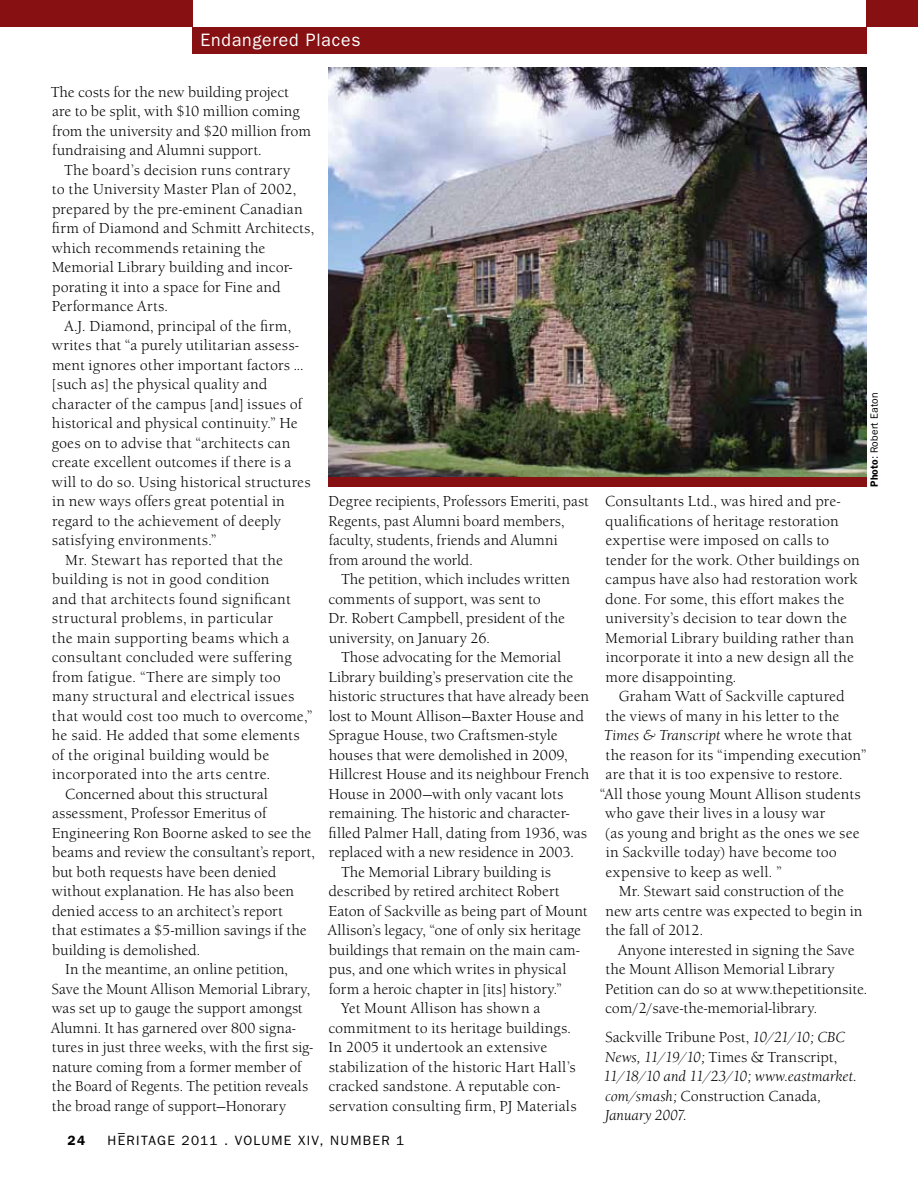
<style>
.page{position:relative;width:918px;height:1188px;background:#fff}
.page>*{position:absolute;margin:0;border:0;box-sizing:border-box;transform-origin:0 0}
.t1{font:18px "Franklin Gothic";letter-spacing:.045em;color:#fff}
.t2{font:15px/19.5px "Berkeley Old Style Itc T";letter-spacing:.01em;color:#000}
.t3{font:italic 15px/19.5px "Berkeley Old Style Itc T";letter-spacing:-.005em;color:#000}
.t4{font:15px "Berkeley Old Style Itc T";letter-spacing:.03em;color:#000}
.t5{font:15px "Berkeley Old Style Itc T";letter-spacing:-.01em;color:#000}
.t6{font:13.5px "Franklin Gothic";letter-spacing:.1em;color:#000}
.t7{font:600 13.5px "Franklin Gothic";color:#000}
.t8{font:10.5px "Franklin Gothic";letter-spacing:.02em;color:#000}
.s1{font-weight:600}
.s2{font-style:normal}
</style>
<div class="page">
<div style="left:867px;top:0;width:51px;height:27px;background:#861012"></div>
<div style="left:0;top:0;width:192px;height:27px;background:#861012"></div>
<div style="left:192px;top:27px;width:675px;height:27px;background:#861012"></div>
<img style="left:328px;top:68px;width:539px;height:409px">
<div style="left:328px;top:477px;width:539px;height:10px;background:#861012"></div>
<p class="t1" style="left:201px;top:29px;width:162px">Endangered Places</p>
<p class="t2" style="left:51px;top:82px;width:262px">The costs for the new building project are to be split, with $10 million coming from the university and $20 million from fundraising and Alumni support.</p>
<p class="t2" style="left:64px;top:160px;width:228px">The board’s decision runs contrary</p>
<p class="t2" style="left:52px;top:180px;width:246px">to the University Master Plan of 2002,</p>
<p class="t2" style="left:52px;top:199px;width:252px">prepared by the pre-eminent Canadian</p>
<p class="t2" style="left:52px;top:219px;width:264px">firm of Diamond and Schmitt Architects,</p>
<p class="t2" style="left:52px;top:238px;width:215px">which recommends retaining the</p>
<p class="t2" style="left:52px;top:258px;width:242px">Memorial Library building and incor-</p>
<p class="t2" style="left:52px;top:277px;width:230px">porating it into a space for Fine and</p>
<p class="t2" style="left:52px;top:297px;width:118px">Performance Arts.</p>
<p class="t2" style="left:65px;top:316px;width:228px">A.J. Diamond, principal of the firm,</p>
<p class="t2" style="left:52px;top:336px;width:249px">writes that “a purely utilitarian assess-</p>
<p class="t2" style="left:52px;top:355px;width:253px">ment ignores other important factors ...</p>
<p class="t2" style="left:52px;top:375px;width:217px">[such as] the physical quality and</p>
<p class="t2" style="left:52px;top:394px;width:252px">character of the campus [and] issues of</p>
<p class="t2" style="left:52px;top:414px;width:247px">historical and physical continuity.” He</p>
<p class="t2" style="left:52px;top:433px;width:240px">goes on to advise that “architects can</p>
<p class="t2" style="left:52px;top:453px;width:241px">create excellent outcomes if there is a</p>
<p class="t2" style="left:52px;top:472px;width:260px">will to do so. Using historical structures</p>
<p class="t2" style="left:52px;top:492px;width:234px">in new ways offers great potential in</p>
<p class="t2" style="left:52px;top:511px;width:230px">regard to the achievement of deeply</p>
<p class="t2" style="left:52px;top:531px;width:166px">satisfying environments.”</p>
<p class="t2" style="left:65px;top:550px;width:219px">Mr. Stewart has reported that the</p>
<p class="t2" style="left:52px;top:570px;width:219px">building is not in good condition</p>
<p class="t4" style="left:52px;top:590px;width:240px">and that architects found significant</p>
<p class="t4" style="left:52px;top:610px;width:223px">structural problems, in particular</p>
<p class="t4" style="left:52px;top:629px;width:239px">the main supporting beams which a</p>
<p class="t2" style="left:52px;top:648px;width:242px">consultant concluded were suffering</p>
<p class="t2" style="left:52px;top:667px;width:230px">from fatigue. “There are simply too</p>
<p class="t4" style="left:52px;top:688px;width:244px">many structural and electrical issues</p>
<p class="t2" style="left:52px;top:706px;width:262px">that would cost too much to overcome,”</p>
<p class="t2" style="left:52px;top:726px;width:249px">he said. He added that some elements</p>
<p class="t2" style="left:52px;top:745px;width:219px">of the original building would be</p>
<p class="t2" style="left:52px;top:765px;width:220px">incorporated into the arts centre.</p>
<p class="t2" style="left:65px;top:784px;width:204px">Concerned about this structural</p>
<p class="t2" style="left:52px;top:804px;width:216px">assessment, Professor Emeritus of</p>
<p class="t2" style="left:52px;top:823px;width:261px">Engineering Ron Boorne asked to see the</p>
<p class="t2" style="left:52px;top:843px;width:264px">beams and review the consultant’s report,</p>
<p class="t2" style="left:52px;top:862px;width:226px">but both requests have been denied</p>
<p class="t2" style="left:52px;top:882px;width:244px">without explanation. He has also been</p>
<p class="t2" style="left:52px;top:901px;width:233px">denied access to an architect’s report</p>
<p class="t2" style="left:52px;top:921px;width:256px">that estimates a $5-million savings if the</p>
<p class="t2" style="left:52px;top:940px;width:150px">building is demolished.</p>
<p class="t2" style="left:65px;top:960px;width:224px">In the meantime, an online petition,</p>
<p class="t2" style="left:52px;top:979px;width:260px">Save the Mount Allison Memorial Library,</p>
<p class="t5" style="left:52px;top:1000px;width:252px">was set up to gauge the support amongst</p>
<p class="t2" style="left:51px;top:1018px;width:246px">Alumni. It has garnered over 800 signa-</p>
<p class="t2" style="left:52px;top:1038px;width:263px">tures in just three weeks, with the first sig-</p>
<p class="t2" style="left:52px;top:1057px;width:251px">nature coming from a former member of</p>
<p class="t2" style="left:52px;top:1077px;width:258px">the Board of Regents. The petition reveals</p>
<p class="t2" style="left:52px;top:1096px;width:236px">the broad range of support—Honorary</p>
<p class="t2" style="left:328px;top:492px;width:262px">Degree recipients, Professors Emeriti, past Regents, past Alumni board members, faculty, students, friends and Alumni from around the world.</p>
<p class="t2" style="left:328px;top:570px;width:243px;text-indent:13px">The petition, which includes written comments of support, was sent to<br>Dr. Robert Campbell, president of the university, on January 26.</p>
<p class="t2" style="left:341px;top:648px;width:222px">Those advocating for the Memorial</p>
<p class="t2" style="left:328px;top:667px;width:246px">Library building’s preservation cite the</p>
<p class="t2" style="left:329px;top:687px;width:262px">historic structures that have already been</p>
<p class="t2" style="left:329px;top:706px;width:257px">lost to Mount Allison—Baxter House and</p>
<p class="t2" style="left:328px;top:726px;width:231px">Sprague House, two Craftsmen-style</p>
<p class="t2" style="left:329px;top:745px;width:240px">houses that were demolished in 2009,</p>
<p class="t2" style="left:328px;top:765px;width:262px">Hillcrest House and its neighbour French</p>
<p class="t2" style="left:328px;top:784px;width:236px">House in 2000—with only vacant lots</p>
<p class="t2" style="left:329px;top:804px;width:242px">remaining. The historic and character-</p>
<p class="t2" style="left:329px;top:823px;width:260px">filled Palmer Hall, dating from 1936, was</p>
<p class="t2" style="left:329px;top:843px;width:246px">replaced with a new residence in 2003.</p>
<p class="t2" style="left:341px;top:862px;width:211px">The Memorial Library building is</p>
<p class="t2" style="left:328px;top:882px;width:232px">described by retired architect Robert</p>
<p class="t2" style="left:328px;top:901px;width:261px">Eaton of Sackville as being part of Mount</p>
<p class="t2" style="left:328px;top:921px;width:255px">Allison’s legacy, “one of only six heritage</p>
<p class="t2" style="left:329px;top:940px;width:252px">buildings that remain on the main cam-</p>
<p class="t2" style="left:329px;top:960px;width:239px">pus, and one which writes in physical</p>
<p class="t2" style="left:329px;top:979px;width:235px">form a heroic chapter in [its] history.”</p>
<p class="t2" style="left:341px;top:999px;width:201px">Yet Mount Allison has shown a</p>
<p class="t2" style="left:328px;top:1018px;width:244px">commitment to its heritage buildings.</p>
<p class="t2" style="left:328px;top:1038px;width:220px">In 2005 it undertook an extensive</p>
<p class="t2" style="left:329px;top:1057px;width:249px">stabilization of the historic Hart Hall’s</p>
<p class="t2" style="left:328px;top:1077px;width:233px">cracked sandstone. A reputable con-</p>
<p class="t2" style="left:329px;top:1096px;width:249px">servation consulting firm, PJ Materials</p>
<p class="t6" style="left:118px;top:1125px;width:8px">–</p>
<p class="t7" style="left:68px;top:1132px;width:19px">24</p>
<p class="t6" style="left:107px;top:1133px;width:299px">HERITAGE 2011 . VOLUME XIV, NUMBER 1</p>
<p class="t8" style="left:868px;top:487px;width:96px;rotate:-90deg"><span class="s1">Photo</span>: Robert Eaton</p>
<p class="t2" style="left:605px;top:492px;width:256px">Consultants Ltd., was hired and pre&shy;qualifications of heritage restoration expertise were imposed on calls to tender for the work. Other buildings on campus have also had restoration work done. For some, this effort makes the university’s decision to tear down the Memorial Library building rather than incorporate it into a new design all the more disappointing.</p>
<p class="t2" style="left:619px;top:687px;width:228px">Graham Watt of Sackville captured</p>
<p class="t2" style="left:605px;top:706px;width:235px">the views of many in his letter to the</p>
<p class="t3" style="left:604px;top:726px;width:250px">Times &amp; Transcript <span class="s2">where he wrote that</span></p>
<p class="t2" style="left:605px;top:745px;width:263px">the reason for its “impending execution”</p>
<p class="t2" style="left:606px;top:765px;width:239px">are that it is too expensive to restore.</p>
<p class="t2" style="left:600px;top:784px;width:262px">“All those young Mount Allison students</p>
<p class="t2" style="left:605px;top:804px;width:222px">who gave their lives in a lousy war</p>
<p class="t2" style="left:605px;top:823px;width:256px">(as young and bright as the ones we see</p>
<p class="t2" style="left:606px;top:843px;width:233px">in Sackville today) have become too</p>
<p class="t2" style="left:605px;top:862px;width:178px">expensive to keep as well. ”</p>
<p class="t2" style="left:619px;top:882px;width:227px">Mr. Stewart said construction of the</p>
<p class="t2" style="left:606px;top:901px;width:258px">new arts centre was expected to begin in</p>
<p class="t5" style="left:605px;top:922px;width:99px">the fall of 2012.</p>
<p class="t2" style="left:618px;top:940px;width:238px">Anyone interested in signing the Save</p>
<p class="t2" style="left:605px;top:960px;width:231px">the Mount Allison Memorial Library</p>
<p class="t2" style="left:605px;top:979px;width:264px">Petition can do so at www.thepetitionsite.</p>
<p class="t2" style="left:605px;top:999px;width:213px">com/2/save-the-memorial-library.</p>
<p class="t3" style="left:604px;top:1028px;width:255px"><span class="s2">Sackville Tribune Post,</span> 10/21/10; CBC News, 11/19/10; <span class="s2">Times &amp; Transcript, </span>11/18/10 and 11/23/10; www.eastmarket. com/smash; <span class="s2">Construction Canada</span>, January 2007.</p>
</div>
